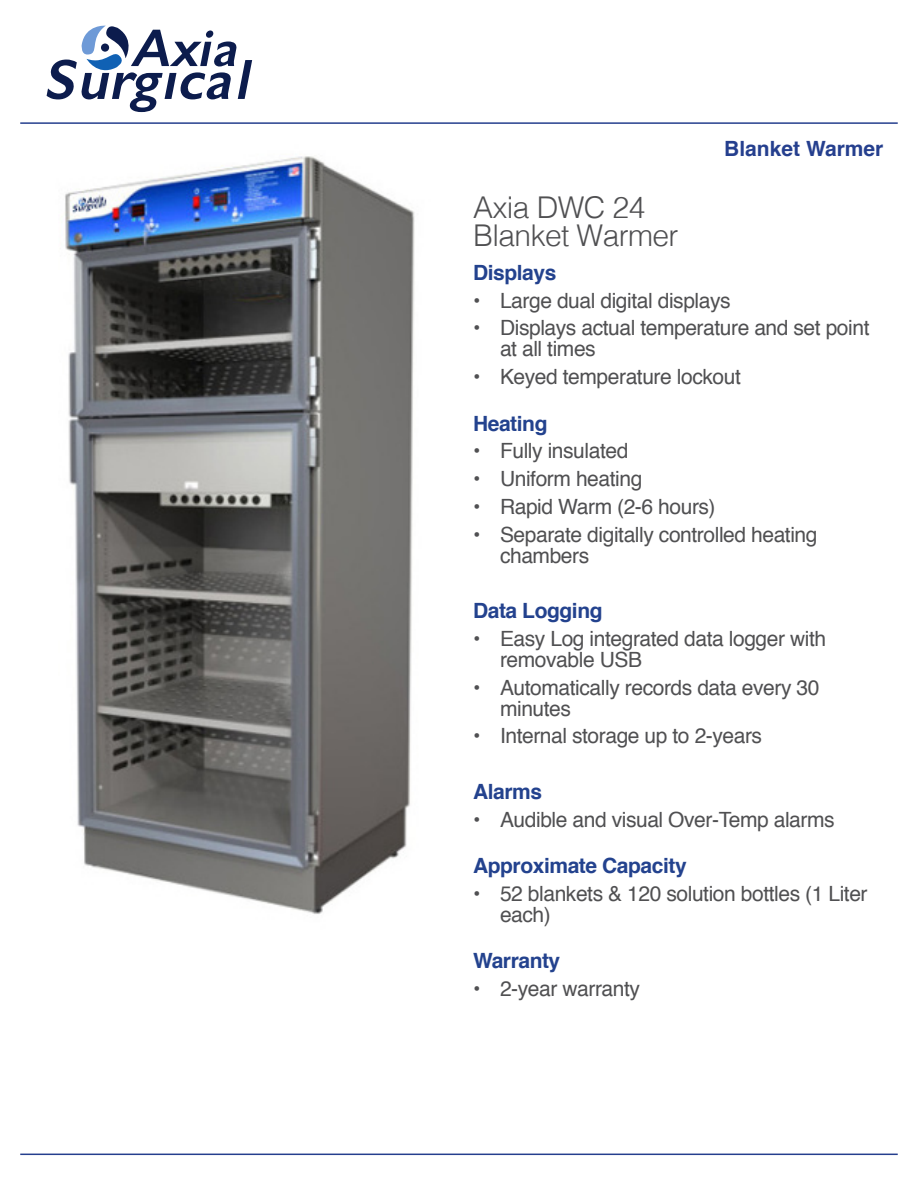
<style>
.page{position:relative;width:918px;height:1188px;background:#fff}
.page>*{position:absolute;margin:0;border:0;box-sizing:border-box;transform-origin:0 0}
.t1{font:300 30px "Helvetica";letter-spacing:-.02em;color:#505052}
.t2{font:21px/21px "Helvetica";letter-spacing:-.02em;color:#505052}
.t3{font:700 21px "Helvetica";letter-spacing:-.02em;color:#23428e}
.t4{font:700 21px "Helvetica";color:#253f8e}
</style>
<div class="page">
<hr style="left:20px;top:122px;width:878px;height:2px;background:#253f8e">
<hr style="left:20px;top:1154px;width:878px;height:1px;background:#253f8e">
<img style="left:65px;top:156px;width:350px;height:758px">
<svg style="left:47px;top:25px;width:205px;height:87px"></svg>
<p class="t4" style="left:724px;top:132px;width:161px">Blanket Warmer</p>
<p class="t1" style="left:473px;top:182px;width:174px">Axia DWC 24</p>
<p class="t1" style="left:473px;top:210px;width:207px">Blanket Warmer</p>
<p class="t3" style="left:473px;top:256px;width:85px">Displays</p>
<p class="t2" style="left:473px;top:290px;width:259px">• Large dual digital displays</p>
<p class="t2" style="left:500px;top:318px;width:371px;text-indent:-27px">• Displays actual temperature and set point at all times</p>
<p class="t2" style="left:473px;top:367px;width:269px">• Keyed temperature lockout</p>
<p class="t3" style="left:473px;top:406px;width:76px">Heating</p>
<p class="t2" style="left:473px;top:441px;width:157px">• Fully insulated</p>
<p class="t2" style="left:473px;top:469px;width:171px">• Uniform heating</p>
<p class="t2" style="left:473px;top:497px;width:244px">• Rapid Warm (2-6 hours)</p>
<p class="t2" style="left:500px;top:524px;width:319px;text-indent:-27px">• Separate digitally controlled heating chambers</p>
<p class="t3" style="left:473px;top:594px;width:131px">Data Logging</p>
<p class="t2" style="left:500px;top:629px;width:328px;text-indent:-27px">• Easy Log integrated data logger with removable USB</p>
<p class="t2" style="left:500px;top:677px;width:321px;text-indent:-27px">• Automatically records data every 30 minutes</p>
<p class="t2" style="left:473px;top:726px;width:291px">• Internal storage up to 2-years</p>
<p class="t3" style="left:473px;top:775px;width:71px">Alarms</p>
<p class="t2" style="left:473px;top:809px;width:363px">• Audible and visual Over-Temp alarms</p>
<p class="t3" style="left:473px;top:849px;width:215px">Approximate Capacity</p>
<p class="t2" style="left:500px;top:884px;width:369px;text-indent:-27px">• 52 blankets &amp; 120 solution bottles (1 Liter each)</p>
<p class="t3" style="left:473px;top:944px;width:89px">Warranty</p>
<p class="t2" style="left:473px;top:979px;width:168px">• 2-year warranty</p>
</div>
